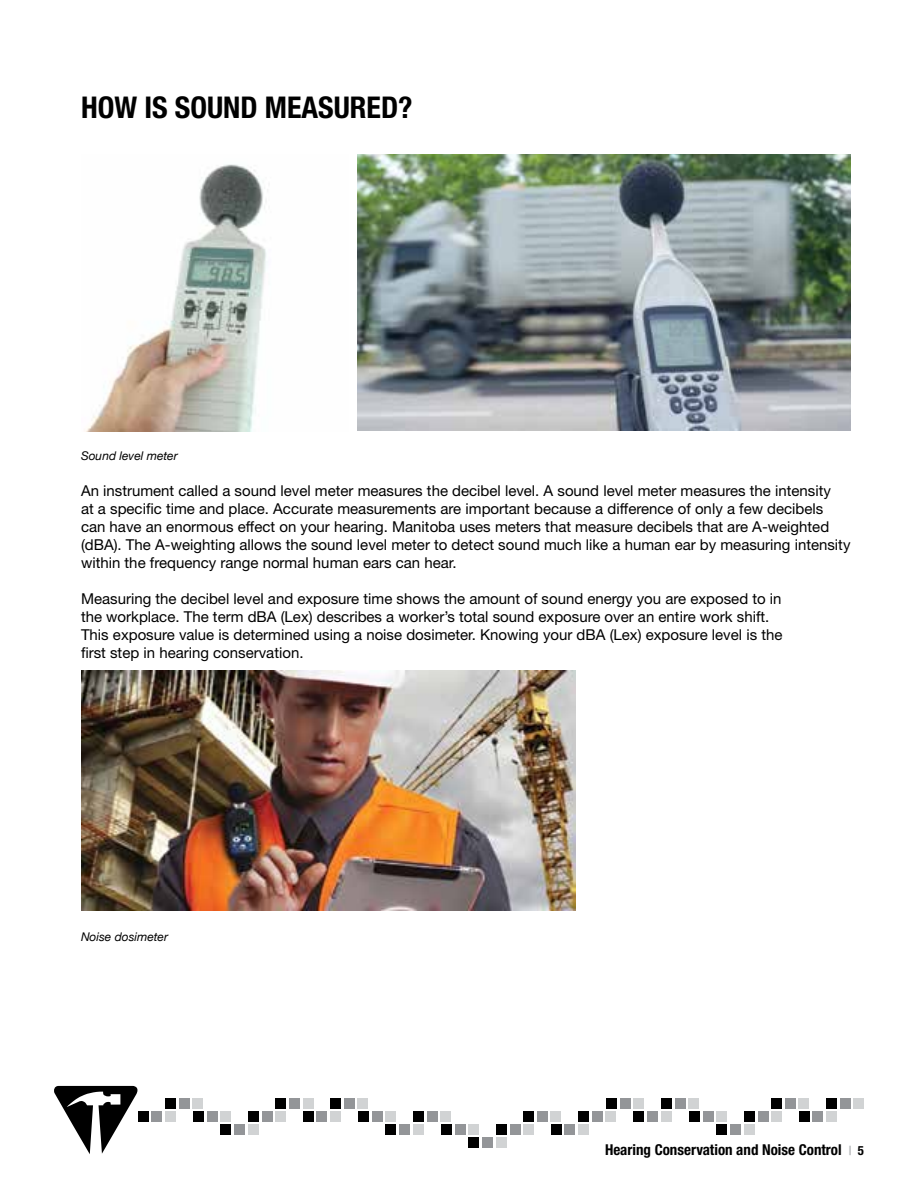
<style>
.page{position:relative;width:918px;height:1188px;background:#fff}
.page>*{position:absolute;margin:0;border:0;box-sizing:border-box;transform-origin:0 0}
.t1{font:700 condensed 30px "Helvetica Neue";color:#000}
.t2{font:15px/18px "Helvetica Neue";color:#000}
.t3{font:700 condensed 15px "Helvetica Neue";color:#000}
.t4{font:italic 12px "Helvetica Neue";color:#000}
.s1{font-size:12.75px;color:#bcbec0}
.s2{font-size:12.75px}
</style>
<div class="page">
<div style="left:138px;top:1111px;width:10px;height:10px;background:#000"></div>
<div style="left:152px;top:1111px;width:10px;height:10px;background:#939598"></div>
<div style="left:165px;top:1111px;width:10px;height:10px;background:#d1d3d4"></div>
<div style="left:165px;top:1098px;width:11px;height:10px;background:#000"></div>
<div style="left:179px;top:1098px;width:10px;height:10px;background:#939598"></div>
<div style="left:193px;top:1098px;width:10px;height:10px;background:#d1d3d4"></div>
<div style="left:193px;top:1111px;width:11px;height:10px;background:#000"></div>
<div style="left:207px;top:1111px;width:10px;height:10px;background:#939598"></div>
<div style="left:221px;top:1111px;width:10px;height:10px;background:#d1d3d4"></div>
<div style="left:221px;top:1124px;width:10px;height:10px;background:#000"></div>
<div style="left:235px;top:1124px;width:10px;height:10px;background:#939598"></div>
<div style="left:248px;top:1124px;width:10px;height:10px;background:#d1d3d4"></div>
<div style="left:248px;top:1111px;width:11px;height:10px;background:#000"></div>
<div style="left:262px;top:1111px;width:10px;height:10px;background:#939598"></div>
<div style="left:276px;top:1111px;width:10px;height:10px;background:#d1d3d4"></div>
<div style="left:276px;top:1098px;width:10px;height:10px;background:#000"></div>
<div style="left:289px;top:1098px;width:10px;height:10px;background:#939598"></div>
<div style="left:303px;top:1098px;width:10px;height:10px;background:#d1d3d4"></div>
<div style="left:303px;top:1111px;width:10px;height:10px;background:#000"></div>
<div style="left:317px;top:1111px;width:10px;height:10px;background:#939598"></div>
<div style="left:330px;top:1111px;width:11px;height:10px;background:#d1d3d4"></div>
<div style="left:331px;top:1098px;width:10px;height:10px;background:#000"></div>
<div style="left:344px;top:1098px;width:10px;height:10px;background:#939598"></div>
<div style="left:358px;top:1098px;width:10px;height:10px;background:#d1d3d4"></div>
<div style="left:358px;top:1111px;width:11px;height:11px;background:#000"></div>
<div style="left:372px;top:1111px;width:10px;height:11px;background:#939598"></div>
<div style="left:386px;top:1111px;width:10px;height:11px;background:#d1d3d4"></div>
<div style="left:386px;top:1124px;width:10px;height:11px;background:#000"></div>
<div style="left:400px;top:1124px;width:10px;height:11px;background:#939598"></div>
<div style="left:413px;top:1124px;width:10px;height:11px;background:#d1d3d4"></div>
<div style="left:413px;top:1111px;width:11px;height:11px;background:#000"></div>
<div style="left:427px;top:1111px;width:10px;height:11px;background:#939598"></div>
<div style="left:441px;top:1111px;width:10px;height:11px;background:#d1d3d4"></div>
<div style="left:441px;top:1124px;width:11px;height:11px;background:#000"></div>
<div style="left:455px;top:1124px;width:10px;height:11px;background:#939598"></div>
<div style="left:469px;top:1124px;width:10px;height:11px;background:#d1d3d4"></div>
<div style="left:469px;top:1137px;width:10px;height:11px;background:#000"></div>
<div style="left:482px;top:1137px;width:11px;height:11px;background:#939598"></div>
<div style="left:496px;top:1137px;width:10px;height:11px;background:#d1d3d4"></div>
<div style="left:496px;top:1124px;width:11px;height:11px;background:#000"></div>
<div style="left:510px;top:1124px;width:10px;height:11px;background:#939598"></div>
<div style="left:524px;top:1124px;width:10px;height:11px;background:#d1d3d4"></div>
<div style="left:524px;top:1111px;width:10px;height:11px;background:#000"></div>
<div style="left:537px;top:1111px;width:10px;height:11px;background:#939598"></div>
<div style="left:551px;top:1111px;width:10px;height:11px;background:#d1d3d4"></div>
<div style="left:551px;top:1124px;width:10px;height:11px;background:#000"></div>
<div style="left:565px;top:1124px;width:10px;height:11px;background:#939598"></div>
<div style="left:578px;top:1124px;width:10px;height:11px;background:#d1d3d4"></div>
<div style="left:579px;top:1111px;width:10px;height:11px;background:#000"></div>
<div style="left:592px;top:1111px;width:10px;height:11px;background:#939598"></div>
<div style="left:606px;top:1111px;width:10px;height:11px;background:#d1d3d4"></div>
<div style="left:606px;top:1098px;width:11px;height:10px;background:#000"></div>
<div style="left:620px;top:1098px;width:10px;height:10px;background:#939598"></div>
<div style="left:634px;top:1098px;width:10px;height:10px;background:#d1d3d4"></div>
<div style="left:634px;top:1111px;width:10px;height:10px;background:#000"></div>
<div style="left:647px;top:1111px;width:11px;height:10px;background:#939598"></div>
<div style="left:661px;top:1111px;width:10px;height:10px;background:#d1d3d4"></div>
<div style="left:661px;top:1098px;width:11px;height:10px;background:#000"></div>
<div style="left:675px;top:1098px;width:10px;height:10px;background:#939598"></div>
<div style="left:689px;top:1098px;width:10px;height:10px;background:#d1d3d4"></div>
<div style="left:689px;top:1111px;width:11px;height:10px;background:#000"></div>
<div style="left:703px;top:1111px;width:10px;height:10px;background:#939598"></div>
<div style="left:717px;top:1111px;width:10px;height:10px;background:#d1d3d4"></div>
<div style="left:717px;top:1124px;width:10px;height:10px;background:#000"></div>
<div style="left:730px;top:1124px;width:11px;height:10px;background:#939598"></div>
<div style="left:744px;top:1124px;width:10px;height:10px;background:#d1d3d4"></div>
<div style="left:744px;top:1111px;width:11px;height:10px;background:#000"></div>
<div style="left:758px;top:1111px;width:10px;height:10px;background:#939598"></div>
<div style="left:772px;top:1111px;width:10px;height:10px;background:#d1d3d4"></div>
<div style="left:772px;top:1098px;width:10px;height:10px;background:#000"></div>
<div style="left:785px;top:1098px;width:10px;height:10px;background:#939598"></div>
<div style="left:799px;top:1098px;width:10px;height:10px;background:#d1d3d4"></div>
<div style="left:799px;top:1111px;width:10px;height:10px;background:#000"></div>
<div style="left:813px;top:1111px;width:10px;height:10px;background:#939598"></div>
<div style="left:826px;top:1111px;width:10px;height:10px;background:#d1d3d4"></div>
<div style="left:827px;top:1098px;width:10px;height:10px;background:#000"></div>
<div style="left:840px;top:1098px;width:10px;height:10px;background:#939598"></div>
<div style="left:854px;top:1098px;width:10px;height:10px;background:#d1d3d4"></div>
<svg style="left:54px;top:1086px;width:83px;height:68px"></svg>
<img style="left:86px;top:164px;width:181px;height:267px">
<img style="left:357px;top:154px;width:493px;height:277px">
<img style="left:81px;top:671px;width:495px;height:239px">
<h2 class="t1" style="left:81px;top:89px;width:333px">HOW IS SOUND MEASURED?</h2>
<p class="t4" style="left:81px;top:447px;width:98px">Sound level meter</p>
<p class="t2" style="left:81px;top:481px;width:771px">An instrument called a sound level meter measures the decibel level. A sound level meter measures the intensity<br>at a specifc time and place. Accurate measurements are important because a difference of only a few decibels can have an enormous effect on your hearing. Manitoba uses meters that measure decibels that are A-weighted (dBA). The A-weighting allows the sound level meter to detect sound much like a human ear by measuring intensity within the frequency range normal human ears can hear.</p>
<p class="t2" style="left:81px;top:589px;width:703px">Measuring the decibel level and exposure time shows the amount of sound energy you are exposed to in the workplace. The term dBA (Lex) describes a worker’s total sound exposure over an entire work shift.<br>This exposure value is determined using a noise dosimeter. Knowing your dBA (Lex) exposure level is the frst step in hearing conservation.</p>
<p class="t4" style="left:81px;top:928px;width:89px">Noise dosimeter</p>
<p class="t3" style="left:605px;top:1140px;width:260px">Hearing Conservation and Noise Control <span class="s1">|</span> <span class="s2">5</span></p>
</div>
